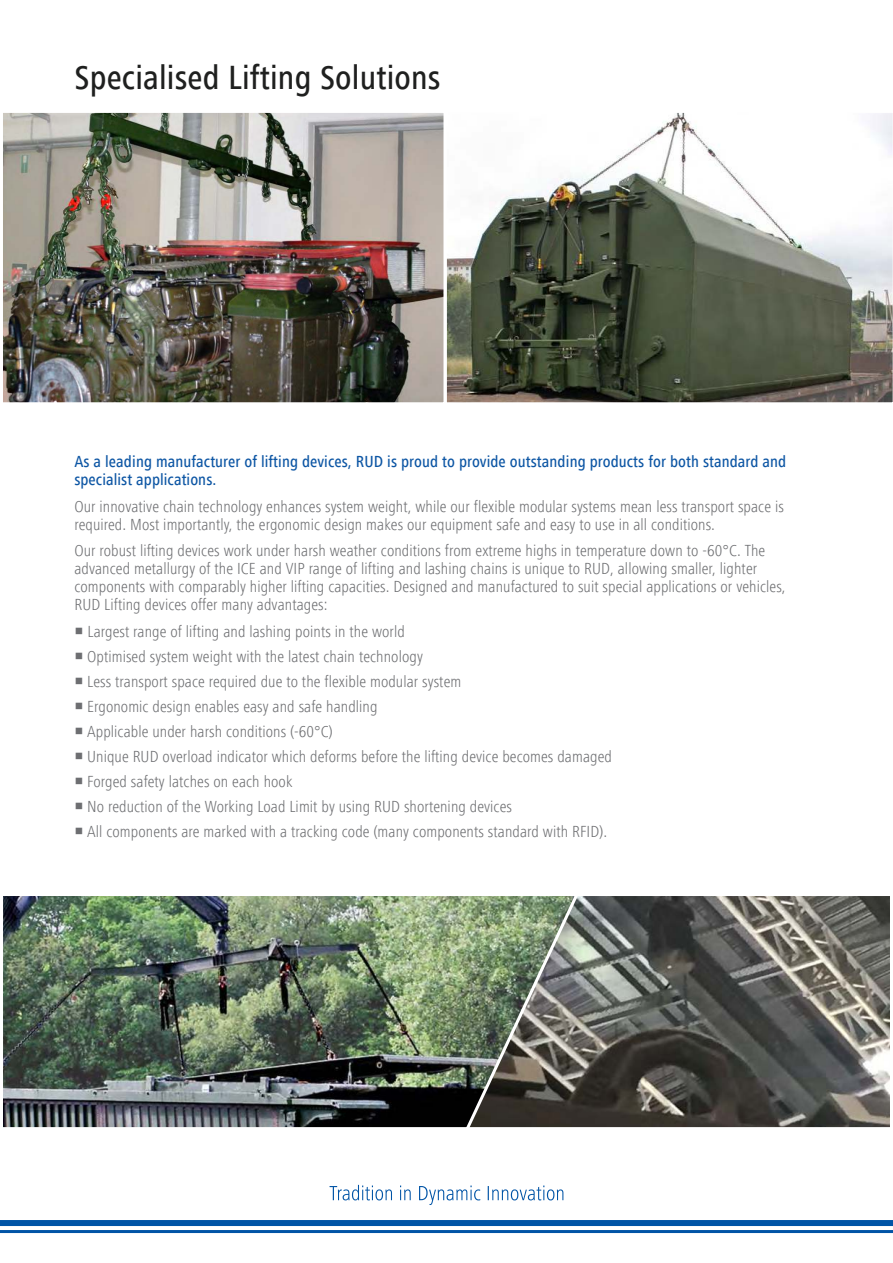
<style>
.page{position:relative;width:893px;height:1263px;background:#fff}
.page>*{position:absolute;margin:0;border:0;box-sizing:border-box;transform-origin:0 0}
.t1{font:500 condensed 34.5px "Frutiger Next Com";letter-spacing:.005em;color:#1f201f}
.t2{font:300 condensed 16.5px/18px "Frutiger Next Com";letter-spacing:.005em;color:#6d6e71}
.t3{font:500 condensed 16.5px/18px "Frutiger Next Com";letter-spacing:.005em;color:#0d56a4}
</style>
<div class="page">
<img style="left:582px;top:897px;width:307px;height:229px">
<div style="left:457px;top:893px;width:436px;height:237px;border:3px solid #fff"></div>
<svg style="left:891px;top:893px;width:2px;height:237px"></svg>
<img style="left:4px;top:114px;width:438px;height:287px">
<svg style="left:446px;top:112px;width:447px;height:291px"></svg>
<div style="left:0;top:110px;width:446px;height:295px;border:3px solid #fff"></div>
<img style="left:3px;top:893px;width:579px;height:237px">
<svg style="left:0;top:111px;width:3px;height:294px"></svg>
<svg style="left:330px;top:1185px;width:233px;height:20px"></svg>
<div style="left:0;top:1220px;width:893px;height:6px;background:#0054a6"></div>
<hr style="left:0;top:1230px;width:893px;height:3px;background:#0054a6">
<h1 class="t1" style="left:74px;top:57px;width:368px">Specialised Lifting Solutions</h1>
<p class="t3" style="left:74px;top:453px;width:713px">As a leading manufacturer of lifting devices, RUD is proud to provide outstanding products for both standard and specialist applications.</p>
<p class="t2" style="left:74px;top:499px;width:711px">Our innovative chain technology enhances system weight, while our flexible modular systems mean less transport space is required. Most importantly, the ergonomic design makes our equipment safe and easy to use in all conditions.</p>
<p class="t2" style="left:74px;top:543px;width:713px">Our robust lifting devices work under harsh weather conditions from extreme highs in temperature down to -60°C. The advanced metallurgy of the ICE and VIP range of lifting and lashing chains is unique to RUD, allowing smaller, lighter components with comparably higher lifting capacities. Designed and manufactured to suit special applications or vehicles, RUD Lifting devices offer many advantages:</p>
<p class="t2" style="left:74px;top:624px;width:332px">○ Largest range of lifting and lashing points in the world</p>
<p class="t2" style="left:74px;top:649px;width:350px">○ Optimised system weight with the latest chain technology</p>
<p class="t2" style="left:74px;top:674px;width:388px">○ Less transport space required due to the flexible modular system</p>
<p class="t2" style="left:74px;top:699px;width:305px">○ Ergonomic design enables easy and safe handling</p>
<p class="t2" style="left:74px;top:724px;width:260px">○ Applicable under harsh conditions (-60°C)</p>
<p class="t2" style="left:74px;top:749px;width:539px">○ Unique RUD overload indicator which deforms before the lifting device becomes damaged</p>
<p class="t2" style="left:74px;top:774px;width:220px">○ Forged safety latches on each hook</p>
<p class="t2" style="left:74px;top:799px;width:439px">○ No reduction of the Working Load Limit by using RUD shortening devices</p>
<p class="t2" style="left:74px;top:824px;width:534px">○ All components are marked with a tracking code (many components standard with RFID).</p>
</div>
